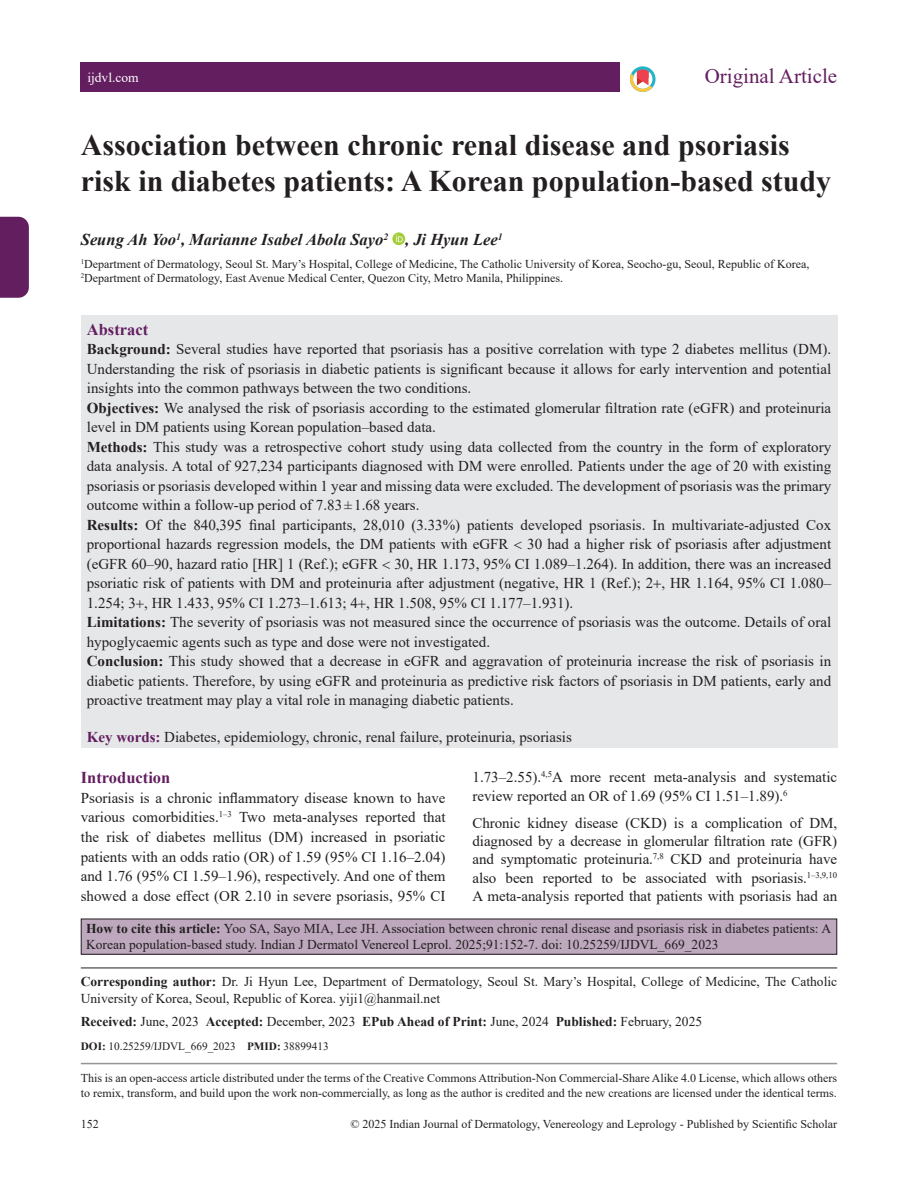
<style>
.page{position:relative;width:918px;height:1188px;background:#fff}
.page>*{position:absolute;margin:0;border:0;box-sizing:border-box;transform-origin:0 0}
.title-text{font:700 30px/36px "Times New Roman";color:#231f20}
.suptit{font:21px "Times New Roman";color:#631e60}
.aut-grp{font:italic 700 16.5px "Times New Roman";color:#231f20}
.heading1{font:700 16.5px "Times New Roman";color:#631e60}
.abs_title{font:700 16.5px "Times New Roman";color:#631e60}
.abs_Head-A{font:15px/19.5px "Times New Roman";color:#231f20;text-align:justify}
.para_first{font:15px/19.6px "Times New Roman";color:#231f20;text-align:justify}
.para{font:15px/18.3px "Times New Roman";letter-spacing:-.005em;color:#231f20;text-align:justify}
.keywordset{font:15px "Times New Roman";color:#231f20}
.citation_para{font:13.5px/16.2px "Times New Roman";color:#231f20}
.cores-author{font:13.5px/16.2px "Times New Roman";color:#231f20}
.article_info{font:700 13.5px "Times New Roman";color:#231f20}
.t1{font:13.5px "Times New Roman";color:#fff}
.aut-aff_first{font:12px/15px "Times New Roman";color:#231f20}
.doi_para{font:11.25px "Times New Roman";color:#231f20}
.s1{font-weight:700}
.s2{font-weight:700;color:#631e60}
.s3{font-weight:400}
</style>
<div class="page">
<div style="left:0;top:217px;width:29px;height:81px;background:#631e60"></div>
<div style="left:81px;top:62px;width:539px;height:30px;background:#631e60"></div>
<hr style="left:81px;top:1063px;width:756px;height:1px;background:#939598">
<svg style="left:630px;top:66px;width:25px;height:26px"></svg>
<svg style="left:392px;top:232px;width:13px;height:13px"></svg>
<svg style="left:396px;top:234px;width:7px;height:8px"></svg>
<div style="left:81px;top:919px;width:756px;height:35px;background:#bda8bd"></div>
<div style="left:81px;top:919px;width:756px;height:36px;border:1px solid #231f20"></div>
<hr style="left:81px;top:968px;width:756px;height:1px;background:#231f20">
<div style="left:81px;top:315px;width:756px;height:433px;background:#e6e7e9"></div>
<p class="t1" style="left:87px;top:68px;width:53px">ijdvl.com</p>
<p class="suptit" style="left:705px;top:62px;width:134px">Original Article</p>
<p class="title-text" style="left:81px;top:126px;width:752px">Association between chronic renal disease and psoriasis risk in diabetes patients: A Korean population-based study</p>
<p class="aut-grp" style="left:81px;top:228px;width:423px">Seung Ah Yoo<sup>1</sup>, Marianne Isabel Abola Sayo<sup>2</sup> , Ji Hyun Lee<sup>1</sup></p>
<p class="aut-aff_first" style="left:81px;top:256px;width:730px;line-height:14.4px"><sup>1</sup>Department of Dermatology, Seoul St. Mary’s Hospital, College of Medicine, The Catholic University of Korea, Seocho-gu, Seoul, Republic of Korea,<br><sup>2</sup>Department of Dermatology, East Avenue Medical Center, Quezon City, Metro Manila, Philippines.</p>
<p class="abs_title" style="left:87px;top:317px;width:63px">Abstract</p>
<p class="abs_Head-A" style="left:87px;top:339px;width:746px"><span class="s1">Background:</span> Several studies have reported that psoriasis has a positive correlation with type 2 diabetes mellitus (DM).<br>Understanding the risk of psoriasis in diabetic patients is significant because it allows for early intervention and potential insights into the common pathways between the two conditions.</p>
<p class="abs_Head-A" style="left:87px;top:397px;width:746px"><span class="s1">Objectives:</span> We analysed the risk of psoriasis according to the estimated glomerular filtration rate (eGFR) and proteinuria level in DM patients using Korean population–based data.</p>
<p class="abs_Head-A" style="left:87px;top:436px;width:746px"><span class="s1">Methods:</span> This study was a retrospective cohort study using data collected from the country in the form of exploratory data analysis. A total of 927,234 participants diagnosed with DM were enrolled. Patients under the age of 20 with existing psoriasis or psoriasis developed within 1 year and missing data were excluded. The development of psoriasis was the primary outcome within a follow-up period of 7.83±1.68 years.</p>
<p class="abs_Head-A" style="left:87px;top:514px;width:746px"><span class="s1">Results:</span> Of the 840,395 final participants, 28,010 (3.33%) patients developed psoriasis. In multivariate-adjusted Cox proportional hazards regression models, the DM patients with eGFR 30 had a higher risk of psoriasis after adjustment (eGFR 60–90, hazard ratio [HR] 1 (Ref.); eGFR 30, HR 1.173, 95% CI 1.089–1.264). In addition, there was an increased psoriatic risk of patients with DM and proteinuria after adjustment (negative, HR 1 (Ref.); 2 , HR 1.164, 95% CI 1.080– 1.254; 3 , HR 1.433, 95% CI 1.273–1.613; 4 , HR 1.508, 95% CI 1.177–1.931).</p>
<p class="abs_Head-A" style="left:87px;top:612px;width:746px"><span class="s1">Limitations:</span> The severity of psoriasis was not measured since the occurrence of psoriasis was the outcome. Details of oral hypoglycaemic agents such as type and dose were not investigated.</p>
<p class="abs_Head-A" style="left:87px;top:651px;width:746px"><span class="s1">Conclusion:</span> This study showed that a decrease in eGFR and aggravation of proteinuria increase the risk of psoriasis in diabetic patients. Therefore, by using eGFR and proteinuria as predictive risk factors of psoriasis in DM patients, early and proactive treatment may play a vital role in managing diabetic patients.</p>
<p class="keywordset" style="left:87px;top:726px;width:487px"><span class="s2">Key words:</span> Diabetes, epidemiology, chronic, renal failure, proteinuria, psoriasis</p>
<p class="para_first" style="left:472px;top:768px;width:366px;line-height:18.3px">1.73–2.55).<sup>4,5</sup>A more recent meta-analysis and systematic review reported an OR of 1.69 (95% CI 1.51–1.89).<sup>6</sup></p>
<p class="para" style="left:472px;top:813px;width:366px">Chronic kidney disease (CKD) is a complication of DM, diagnosed by a decrease in glomerular filtration rate (GFR) and symptomatic proteinuria.<sup>7,8</sup> CKD and proteinuria have also been reported to be associated with psoriasis.<sup>1–3,9,10<br></sup>A meta-analysis reported that patients with psoriasis had an</p>
<p class="citation_para" style="left:86px;top:920px;width:747px"><span class="s1">How to cite this article:</span> Yoo SA, Sayo MIA, Lee JH. Association between chronic renal disease and psoriasis risk in diabetes patients: A<br>Korean population-based study. Indian J Dermatol Venereol Leprol. 2025;91:152-7. doi: 10.25259/IJDVL_669_2023</p>
<p class="cores-author" style="left:81px;top:973px;width:758px"><span class="s1">Corresponding author:</span> Dr. Ji Hyun Lee, Department of Dermatology, Seoul St. Mary’s Hospital, College of Medicine, The Catholic<br>University of Korea, Seoul, Republic of Korea. yiji1@hanmail.net</p>
<p class="article_info" style="left:81px;top:1012px;width:623px">Received: <span class="s3">June, 2023</span> Accepted: <span class="s3">December, 2023</span> EPub Ahead of Print: <span class="s3">June, 2024</span> Published: <span class="s3">February, 2025</span></p>
<p class="doi_para" style="left:81px;top:1039px;width:249px"><span class="s1">DOI:</span> 10.25259/IJDVL_669_2023 <span class="s1">PMID:</span> 38899413</p>
<p class="heading1" style="left:81px;top:766px;width:91px">Introduction</p>
<p class="para_first" style="left:81px;top:787px;width:366px">Psoriasis is a chronic inflammatory disease known to have various comorbidities.<sup>1–3</sup> Two meta-analyses reported that the risk of diabetes mellitus (DM) increased in psoriatic patients with an odds ratio (OR) of 1.59 (95% CI 1.16–2.04) and 1.76 (95% CI 1.59–1.96), respectively. And one of them showed a dose effect (OR 2.10 in severe psoriasis, 95% CI</p>
<p class="aut-aff_first" style="left:81px;top:1070px;width:758px">This is an open-access article distributed under the terms of the Creative Commons Attribution-Non Commercial-Share Alike 4.0 License, which allows others to remix, transform, and build upon the work non-commercially, as long as the author is credited and the new creations are licensed under the identical terms.</p>
<p class="aut-aff_first" style="left:350px;top:1116px;width:488px">© 2025 Indian Journal of Dermatology, Venereology and Leprology - Published by Scientific Scholar</p>
<p class="aut-aff_first" style="left:81px;top:1116px;width:19px">152</p>
</div>
